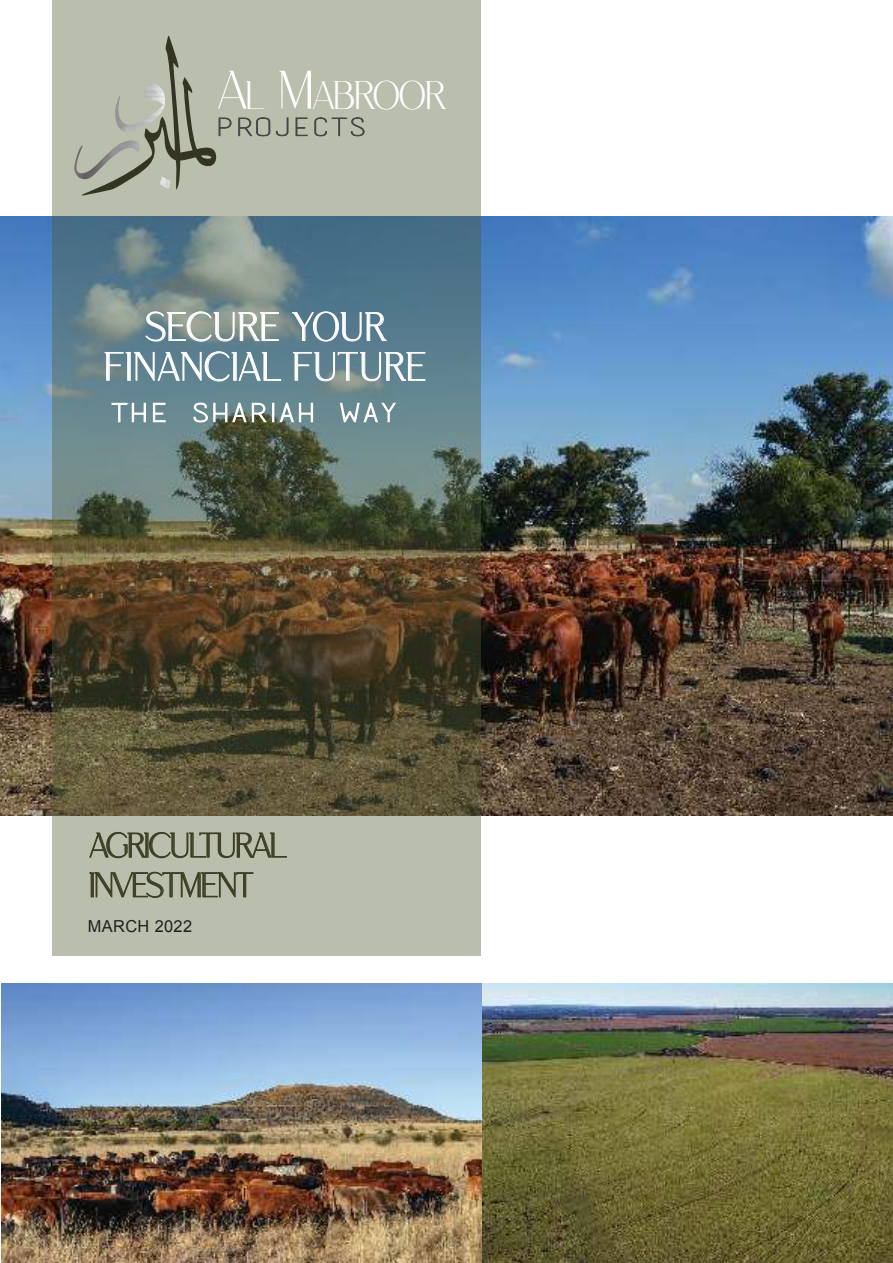
<style>
.page{position:relative;width:893px;height:1263px;background:#fff}
.page>*{position:absolute;margin:0;border:0;box-sizing:border-box;transform-origin:0 0}
.t1{font:39.6px/39.9px "Saudagar";letter-spacing:.02em;color:#fff;text-align:center}
.t2{font:34.35px/39.8px "Saudagar";letter-spacing:-.05em;color:#3c3f24}
.t3{font:16.5px "Arial";letter-spacing:.02em;color:#221f1f}
.s1{font-size:53.7px}
</style>
<div class="page">
<img style="left:0;top:217px;width:893px;height:598px">
<svg style="left:53px;top:0;width:428px;height:955px;background:#787e70"></svg>
<svg style="left:145px;top:311px;width:134px;height:31px;background:#99a7a4"></svg>
<svg style="left:292px;top:311px;width:95px;height:31px;background:#7592a1"></svg>
<svg style="left:104px;top:351px;width:177px;height:31px;background:#7d98a4"></svg>
<svg style="left:293px;top:352px;width:133px;height:30px;background:#809ba4"></svg>
<svg style="left:111px;top:402px;width:55px;height:21px"></svg>
<svg style="left:193px;top:400px;width:121px;height:23px"></svg>
<svg style="left:339px;top:400px;width:58px;height:24px"></svg>
<img style="left:70px;top:139px;width:12px;height:42px">
<svg style="left:82px;top:36px;width:149px;height:160px;background:#abaf9f"></svg>
<svg style="left:238px;top:117px;width:32px;height:19px"></svg>
<svg style="left:276px;top:117px;width:12px;height:19px"></svg>
<svg style="left:296px;top:118px;width:12px;height:18px"></svg>
<svg style="left:314px;top:117px;width:50px;height:19px"></svg>
<img style="left:481px;top:984px;width:412px;height:279px">
<img style="left:1px;top:984px;width:480px;height:279px">
<svg style="left:89px;top:832px;width:198px;height:26px;background:#9b9e8b"></svg>
<svg style="left:89px;top:870px;width:165px;height:28px;background:#9b9f8b"></svg>
<p class="t1" style="left:218px;top:75px;width:231px"><span class="s1">A</span>L <span class="s1">M</span>ABROOR</p>
<p class="t1" style="left:105px;top:307px;width:324px">SECURE YOUR<br>FINANCIAL FUTURE</p>
<p class="t2" style="left:90px;top:825px;width:199px">AGRICULTURAL<br>INVESTMENT</p>
<p class="t3" style="left:88px;top:920px;width:106px">MARCH 2022</p>
</div>
